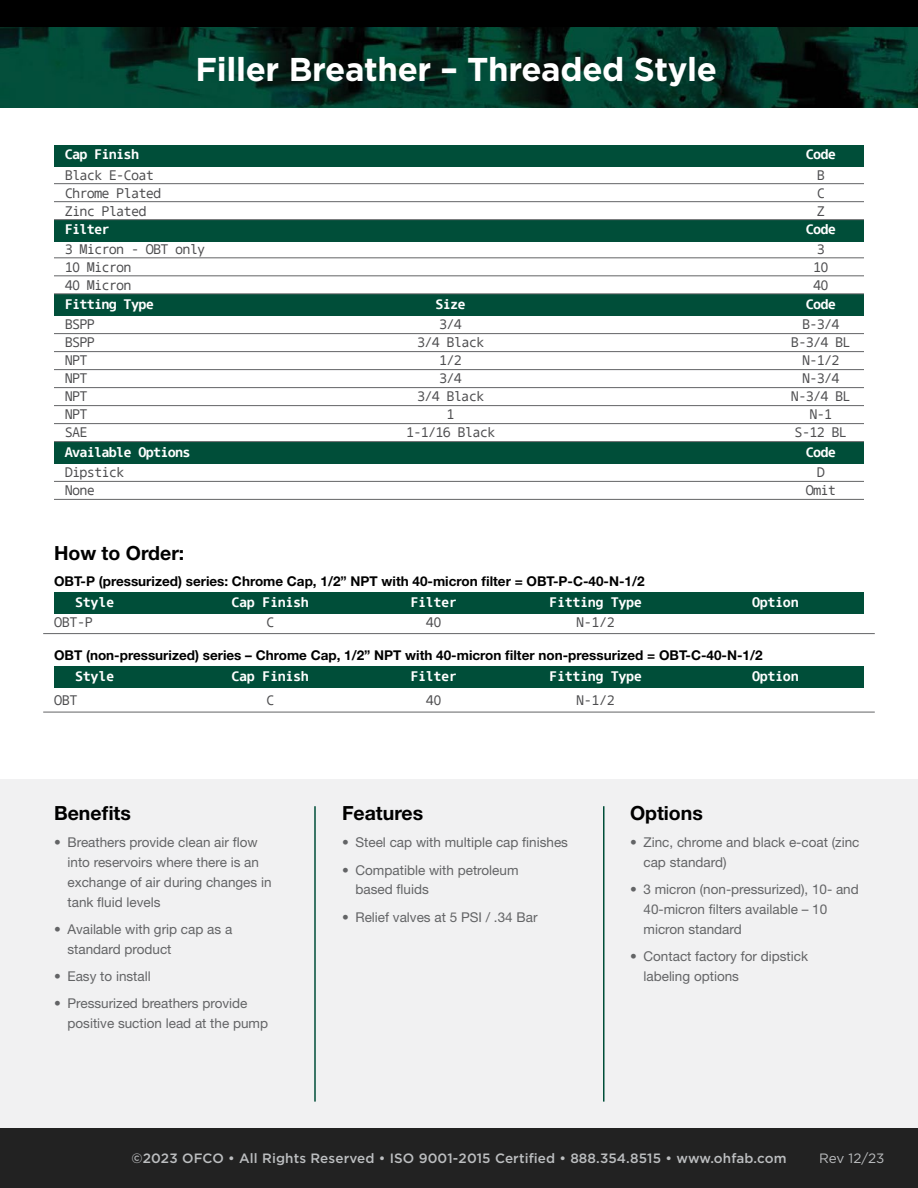
<style>
.page{position:relative;width:918px;height:1188px;background:#fff}
.page>*{position:absolute;margin:0;border:0;box-sizing:border-box;transform-origin:0 0}
.t1{font:700 33px "Gotham";letter-spacing:-.01em;color:#fff}
.t2{font:700 19.5px "Helvetica Neue LT Std";color:#000}
.t3{font:13.5px/19.8px "Helvetica Neue LT Std";color:#636466}
.t4{font:13.5px "SST Typewriter";letter-spacing:-.055em;color:#4d4d4f}
.t5{font:700 13.5px "Helvetica Neue LT Std";color:#000}
.t6{font:700 13.5px "SST Typewriter";letter-spacing:-.03em;color:#fff}
.t7{font:500 13.5px "Gotham";letter-spacing:.01em;color:#bcbec0}
.t8{font:700 13.5px "SST Typewriter";letter-spacing:-.055em;color:#fff}
.t9{font:13.5px "Gotham";letter-spacing:-.005em;color:#bcbec0}
</style>
<div class="page">
<div style="left:0;top:779px;width:918px;height:350px;background:#f1f1f2"></div>
<div style="left:54px;top:294px;width:810px;height:22px;background:#004e39"></div>
<div style="left:54px;top:442px;width:810px;height:21px;background:#004e39"></div>
<div style="left:54px;top:220px;width:810px;height:21px;background:#004e39"></div>
<div style="left:0;top:1129px;width:918px;height:59px;background:#222"></div>
<div style="left:0;top:0;width:918px;height:27px;background:#000"></div>
<img style="left:0;top:27px;width:918px;height:81px">
<div style="left:54px;top:145px;width:810px;height:22px;background:#004e39"></div>
<hr style="left:54px;top:183px;width:810px;height:1px;background:#636466">
<hr style="left:54px;top:201px;width:810px;height:1px;background:#636466">
<hr style="left:54px;top:219px;width:810px;height:1px;background:#636466">
<hr style="left:54px;top:258px;width:810px;height:1px;background:#636466">
<hr style="left:54px;top:276px;width:810px;height:1px;background:#636466">
<hr style="left:54px;top:294px;width:810px;height:1px;background:#636466">
<hr style="left:54px;top:333px;width:810px;height:1px;background:#636466">
<hr style="left:54px;top:351px;width:810px;height:1px;background:#636466">
<hr style="left:54px;top:369px;width:810px;height:1px;background:#636466">
<hr style="left:54px;top:387px;width:810px;height:1px;background:#636466">
<hr style="left:54px;top:405px;width:810px;height:1px;background:#636466">
<hr style="left:54px;top:423px;width:810px;height:1px;background:#636466">
<hr style="left:54px;top:441px;width:810px;height:1px;background:#636466">
<hr style="left:54px;top:481px;width:810px;height:1px;background:#636466">
<hr style="left:54px;top:499px;width:810px;height:1px;background:#636466">
<hr style="left:314px;top:806px;width:2px;height:296px;background:#004e39">
<hr style="left:603px;top:806px;width:1px;height:296px;background:#004e39">
<div style="left:54px;top:592px;width:810px;height:22px;background:#004e39"></div>
<div style="left:54px;top:666px;width:810px;height:21px;background:#004e39"></div>
<hr style="left:43px;top:633px;width:832px;height:1px;background:#636466">
<hr style="left:43px;top:712px;width:832px;height:1px;background:#636466">
<h1 class="t1" style="left:196px;top:47px;width:523px">Filler Breather – Threaded Style</h1>
<p class="t8" style="left:65px;top:147px;width:76px">Cap Finish</p>
<p class="t6" style="left:806px;top:147px;width:32px">Code</p>
<p class="t4" style="left:65px;top:167px;width:91px">Black E-Coat</p>
<p class="t4" style="left:817px;top:167px;width:10px">B</p>
<p class="t4" style="left:65px;top:185px;width:98px">Chrome Plated</p>
<p class="t4" style="left:817px;top:185px;width:10px">C</p>
<p class="t4" style="left:65px;top:203px;width:83px">Zinc Plated</p>
<p class="t4" style="left:817px;top:203px;width:10px">Z</p>
<p class="t6" style="left:65px;top:221px;width:46px">Filter</p>
<p class="t6" style="left:806px;top:221px;width:32px">Code</p>
<p class="t4" style="left:65px;top:241px;width:142px">3 Micron - OBT only</p>
<p class="t4" style="left:817px;top:241px;width:10px">3</p>
<p class="t4" style="left:65px;top:259px;width:68px">10 Micron</p>
<p class="t4" style="left:813px;top:259px;width:17px">10</p>
<p class="t4" style="left:65px;top:277px;width:68px">40 Micron</p>
<p class="t4" style="left:813px;top:277px;width:17px">40</p>
<p class="t8" style="left:65px;top:297px;width:91px">Fitting Type</p>
<p class="t6" style="left:436px;top:297px;width:32px">Size</p>
<p class="t6" style="left:806px;top:297px;width:32px">Code</p>
<p class="t4" style="left:65px;top:317px;width:32px">BSPP</p>
<p class="t4" style="left:439px;top:317px;width:24px">3/4</p>
<p class="t4" style="left:802px;top:317px;width:39px">B-3/4</p>
<p class="t4" style="left:65px;top:335px;width:32px">BSPP</p>
<p class="t4" style="left:417px;top:335px;width:68px">3/4 Black</p>
<p class="t4" style="left:791px;top:335px;width:61px">B-3/4 BL</p>
<p class="t4" style="left:65px;top:353px;width:24px">NPT</p>
<p class="t4" style="left:439px;top:353px;width:24px">1/2</p>
<p class="t4" style="left:802px;top:353px;width:39px">N-1/2</p>
<p class="t4" style="left:65px;top:371px;width:24px">NPT</p>
<p class="t4" style="left:439px;top:371px;width:24px">3/4</p>
<p class="t4" style="left:802px;top:371px;width:39px">N-3/4</p>
<p class="t4" style="left:65px;top:389px;width:24px">NPT</p>
<p class="t4" style="left:417px;top:389px;width:68px">3/4 Black</p>
<p class="t4" style="left:791px;top:389px;width:61px">N-3/4 BL</p>
<p class="t4" style="left:65px;top:407px;width:24px">NPT</p>
<p class="t4" style="left:447px;top:407px;width:10px">1</p>
<p class="t4" style="left:809px;top:407px;width:24px">N-1</p>
<p class="t4" style="left:65px;top:425px;width:24px">SAE</p>
<p class="t4" style="left:406px;top:425px;width:91px">1-1/16 Black</p>
<p class="t4" style="left:795px;top:425px;width:54px">S-12 BL</p>
<p class="t8" style="left:65px;top:444px;width:127px">Available Options</p>
<p class="t6" style="left:806px;top:444px;width:32px">Code</p>
<p class="t4" style="left:65px;top:464px;width:61px">Dipstick</p>
<p class="t4" style="left:817px;top:464px;width:10px">D</p>
<p class="t4" style="left:65px;top:482px;width:32px">None</p>
<p class="t4" style="left:806px;top:482px;width:32px">Omit</p>
<h2 class="t2" style="left:54px;top:541px;width:132px">How to Order:</h2>
<p class="t5" style="left:54px;top:573px;width:592px">OBT-P (pressurized) series: Chrome Cap, 1/2” NPT with 40-micron filter = OBT-P-C-40-N-1/2</p>
<p class="t6" style="left:75px;top:594px;width:40px">Style</p>
<p class="t6" style="left:232px;top:594px;width:79px">Cap Finish</p>
<p class="t6" style="left:410px;top:594px;width:48px">Filter</p>
<p class="t6" style="left:549px;top:594px;width:94px">Fitting Type</p>
<p class="t6" style="left:752px;top:594px;width:48px">Option</p>
<p class="t4" style="left:54px;top:614px;width:40px">OBT-P</p>
<p class="t4" style="left:266px;top:614px;width:10px">C</p>
<p class="t4" style="left:426px;top:614px;width:17px">40</p>
<p class="t4" style="left:576px;top:614px;width:40px">N-1/2</p>
<p class="t5" style="left:54px;top:647px;width:710px">OBT (non-pressurized) series – Chrome Cap, 1/2” NPT with 40-micron filter non-pressurized = OBT-C-40-N-1/2</p>
<p class="t6" style="left:75px;top:668px;width:40px">Style</p>
<p class="t6" style="left:232px;top:668px;width:79px">Cap Finish</p>
<p class="t6" style="left:410px;top:668px;width:48px">Filter</p>
<p class="t6" style="left:549px;top:668px;width:94px">Fitting Type</p>
<p class="t6" style="left:752px;top:668px;width:48px">Option</p>
<p class="t4" style="left:54px;top:693px;width:25px">OBT</p>
<p class="t4" style="left:266px;top:693px;width:10px">C</p>
<p class="t4" style="left:426px;top:693px;width:17px">40</p>
<p class="t4" style="left:576px;top:693px;width:40px">N-1/2</p>
<h2 class="t2" style="left:54px;top:801px;width:78px">Benefits</h2>
<p class="t3" style="left:68px;top:833px;width:206px;text-indent:-14px">• Breathers provide clean air flow into reservoirs where there is an exchange of air during changes in tank fluid levels</p>
<p class="t3" style="left:68px;top:919px;width:166px;text-indent:-14px">• Available with grip cap as a standard product</p>
<p class="t3" style="left:54px;top:966px;width:98px">• Easy to install</p>
<p class="t3" style="left:68px;top:994px;width:202px;text-indent:-14px">• Pressurized breathers provide positive suction lead at the pump</p>
<h2 class="t2" style="left:342px;top:801px;width:83px">Features</h2>
<p class="t3" style="left:342px;top:833px;width:228px">• Steel cap with multiple cap finishes</p>
<p class="t3" style="left:356px;top:860px;width:165px;text-indent:-14px">• Compatible with petroleum based fluids</p>
<p class="t3" style="left:342px;top:907px;width:197px">• Relief valves at 5 PSI / .34 Bar</p>
<h2 class="t2" style="left:630px;top:801px;width:74px">Options</h2>
<p class="t3" style="left:644px;top:833px;width:218px;text-indent:-14px">• Zinc, chrome and black e-coat (zinc cap standard)</p>
<p class="t3" style="left:644px;top:880px;width:217px;text-indent:-14px">• 3 micron (non-pressurized), 10- and<br>40-micron filters available – 10 micron standard</p>
<p class="t3" style="left:644px;top:946px;width:166px;text-indent:-14px">• Contact factory for dipstick labeling options</p>
<p class="t7" style="left:131px;top:1149px;width:657px">©2023 OFCO • All Rights Reserved • ISO 9001-2015 Certified • 888.354.8515 • www.ohfab.com</p>
<p class="t9" style="left:819px;top:1150px;width:67px">Rev 12/23</p>
</div>
